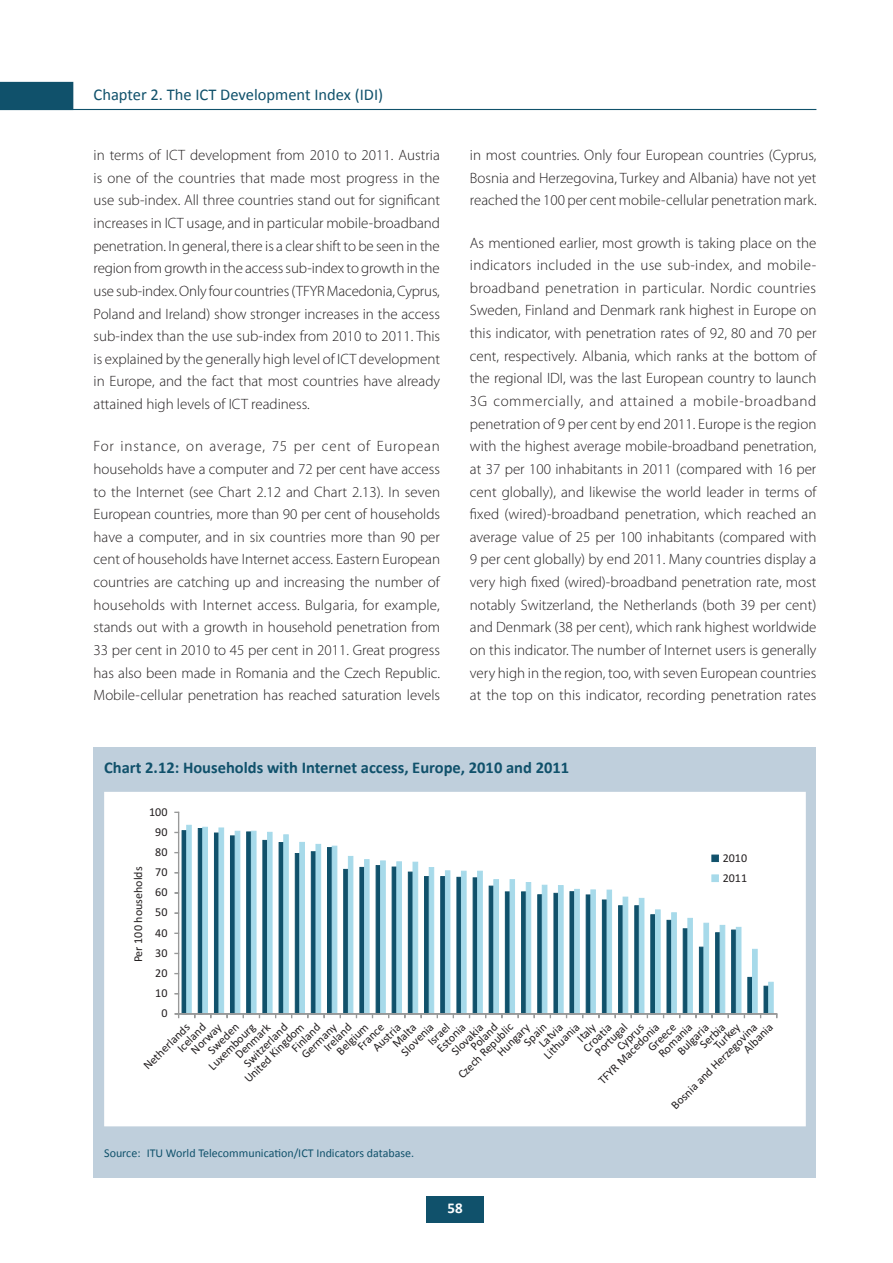
<style>
.page{position:relative;width:893px;height:1263px;background:#fff}
.page>*{position:absolute;margin:0;border:0;box-sizing:border-box;transform-origin:0 0}
.t1{font:700 16.5px "Calibri";color:#10516b}
.t2{font:16.5px "Calibri";color:#10516b}
.t3{font:300 15px/22.6px "Myriad Pro";color:#231f20;text-align:justify}
.t4{font:700 15px "Calibri";color:#fff}
.t5{font:12px/11.4px "Calibri";color:#231f20}
.t6{font:12px "Calibri";color:#10516b}
</style>
<div class="page">
<div style="left:426px;top:1196px;width:58px;height:26px;background:#10516b"></div>
<hr style="left:0;top:109px;width:816px;height:1px;background:#10516b">
<div style="left:0;top:82px;width:73px;height:27px;background:#10516b"></div>
<div style="left:94px;top:748px;width:722px;height:430px;background:#bfcfdc"></div>
<div style="left:104px;top:792px;width:702px;height:334px;background:#fff"></div>
<div style="left:178px;top:812px;width:1px;height:202px;border:1px solid #989999"></div>
<svg style="left:175px;top:824px;width:602px;height:194px"></svg>
<p class="t2" style="left:94px;top:84px;width:291px">Chapter 2. The ICT Development Index (IDI)</p>
<p class="t3" style="left:94px;top:144px;width:348px">in terms of ICT development from 2010 to 2011. Austria is one of the countries that made most progress in the use sub-index. All three countries stand out for significant increases in ICT usage, and in particular mobile-broadband penetration. In general, there is a clear shift to be seen in the region from growth in the access sub-index to growth in the use sub-index. Only four countries (TFYR Macedonia, Cyprus, Poland and Ireland) show stronger increases in the access sub-index than the use sub-index from 2010 to 2011. This is explained by the generally high level of ICT development in Europe, and the fact that most countries have already attained high levels of ICT readiness.</p>
<p class="t3" style="left:94px;top:435px;width:348px">For instance, on average, 75 per cent of European households have a computer and 72 per cent have access to the Internet (see Chart 2.12 and Chart 2.13). In seven European countries, more than 90 per cent of households have a computer, and in six countries more than 90 per cent of households have Internet access. Eastern European countries are catching up and increasing the number of households with Internet access. Bulgaria, for example, stands out with a growth in household penetration from 33 per cent in 2010 to 45 per cent in 2011. Great progress has also been made in Romania and the Czech Republic.<br>Mobile-cellular penetration has reached saturation levels</p>
<p class="t3" style="left:470px;top:144px;width:348px">in most countries. Only four European countries (Cyprus, Bosnia and Herzegovina, Turkey and Albania) have not yet reached the 100 per cent mobile-cellular penetration mark.</p>
<p class="t3" style="left:470px;top:231px;width:348px">As mentioned earlier, most growth is taking place on the indicators included in the use sub-index, and mobile&shy;broadband penetration in particular. Nordic countries Sweden, Finland and Denmark rank highest in Europe on this indicator, with penetration rates of 92, 80 and 70 per cent, respectively. Albania, which ranks at the bottom of the regional IDI, was the last European country to launch 3G commercially, and attained a mobile-broadband penetration of 9 per cent by end 2011. Europe is the region with the highest average mobile-broadband penetration, at 37 per 100 inhabitants in 2011 (compared with 16 per cent globally), and likewise the world leader in terms of fixed (wired)-broadband penetration, which reached an average value of 25 per 100 inhabitants (compared with 9 per cent globally) by end 2011. Many countries display a very high fixed (wired)-broadband penetration rate, most notably Switzerland, the Netherlands (both 39 per cent) and Denmark (38 per cent), which rank highest worldwide on this indicator. The number of Internet users is generally very high in the region, too, with seven European countries at the top on this indicator, recording penetration rates</p>
<p class="t1" style="left:104px;top:757px;width:466px">Chart 2.12: Households with Internet access, Europe, 2010 and 2011</p>
<p class="t5" style="left:149px;top:807px;width:20px">100</p>
<p class="t5" style="left:133px;top:962px;width:97px;rotate:-90deg">Per 100 households</p>
<p class="t5" style="left:155px;top:827px;width:14px">90</p>
<p class="t5" style="left:155px;top:847px;width:14px">80</p>
<p class="t5" style="left:155px;top:867px;width:14px">70</p>
<p class="t5" style="left:155px;top:887px;width:14px">60</p>
<p class="t5" style="left:155px;top:907px;width:14px">50</p>
<p class="t5" style="left:155px;top:928px;width:14px">40</p>
<p class="t5" style="left:155px;top:948px;width:14px">30</p>
<p class="t5" style="left:155px;top:968px;width:14px">20</p>
<p class="t5" style="left:155px;top:988px;width:14px">10</p>
<p class="t5" style="left:161px;top:1008px;width:8px">0</p>
<p class="t5" style="left:723px;top:853px;width:26px">2010</p>
<p class="t5" style="left:723px;top:873px;width:26px">2011</p>
<p class="t5" style="left:234px;top:1053px;width:46px;rotate:-45deg">Denmark</p>
<p class="t5" style="left:418px;top:1032px;width:39px;text-indent:-26px;rotate:-45deg">Slovenia<br>Israel<br>Estonia</p>
<p class="t5" style="left:593px;top:1050px;width:42px;rotate:-45deg">Portugal</p>
<p class="t5" style="left:242px;top:1061px;width:58px;rotate:-45deg">Switzerland</p>
<p class="t5" style="left:290px;top:1047px;width:37px;rotate:-45deg">Finland</p>
<p class="t5" style="left:469px;top:1045px;width:35px;rotate:-45deg">Poland</p>
<p class="t5" style="left:176px;top:1046px;width:37px;rotate:-45deg">Iceland</p>
<p class="t5" style="left:322px;top:1046px;width:36px;rotate:-45deg">Ireland</p>
<p class="t5" style="left:496px;top:1050px;width:42px;rotate:-45deg">Hungary</p>
<p class="t5" style="left:576px;top:1036px;width:22px;rotate:-45deg">Italy</p>
<p class="t5" style="left:712px;top:1044px;width:33px;rotate:-45deg">Turkey</p>
<p class="t5" style="left:742px;top:1047px;width:38px;rotate:-45deg">Albania</p>
<p class="t5" style="left:300px;top:1053px;width:46px;rotate:-45deg">Germany</p>
<p class="t5" style="left:189px;top:1048px;width:39px;rotate:-45deg">Norway</p>
<p class="t5" style="left:207px;top:1064px;width:62px;rotate:-45deg">Luxembourg</p>
<p class="t5" style="left:456px;top:1073px;width:74px;rotate:-45deg">Czech Republic</p>
<p class="t5" style="left:142px;top:1064px;width:62px;rotate:-45deg">Netherlands</p>
<p class="t5" style="left:615px;top:1045px;width:35px;rotate:-45deg">Cyprus</p>
<p class="t5" style="left:646px;top:1046px;width:36px;rotate:-45deg">Greece</p>
<p class="t5" style="left:356px;top:1045px;width:34px;rotate:-45deg">France</p>
<p class="t5" style="left:243px;top:1077px;width:80px;rotate:-45deg">United Kingdom</p>
<p class="t5" style="left:582px;top:1046px;width:36px;rotate:-45deg">Croatia</p>
<p class="t5" style="left:537px;top:1042px;width:30px;rotate:-45deg">Latvia</p>
<p class="t5" style="left:206px;top:1049px;width:40px;rotate:-45deg">Sweden</p>
<p class="t5" style="left:450px;top:1049px;width:41px;rotate:-45deg">Slovakia</p>
<p class="t5" style="left:698px;top:1043px;width:32px;rotate:-45deg">Serbia</p>
<p class="t5" style="left:522px;top:1040px;width:28px;rotate:-45deg">Spain</p>
<p class="t5" style="left:335px;top:1049px;width:41px;rotate:-45deg">Belgium</p>
<p class="t5" style="left:371px;top:1046px;width:36px;rotate:-45deg">Austria</p>
<p class="t5" style="left:676px;top:1049px;width:41px;rotate:-45deg">Bulgaria</p>
<p class="t5" style="left:391px;top:1042px;width:30px;rotate:-45deg">Malta</p>
<p class="t5" style="left:542px;top:1053px;width:46px;rotate:-45deg">Lithuania</p>
<p class="t5" style="left:597px;top:1079px;width:82px;rotate:-45deg">TFYR Macedonia</p>
<p class="t5" style="left:657px;top:1052px;width:44px;rotate:-45deg">Romania</p>
<p class="t5" style="left:670px;top:1104px;width:118px;rotate:-45deg">Bosnia and Herzegovina</p>
<p class="t6" style="left:104px;top:1145px;width:312px">Source: ITU World Telecommunication/ICT Indicators database.</p>
<p class="t4" style="left:447px;top:1198px;width:17px">58</p>
</div>
